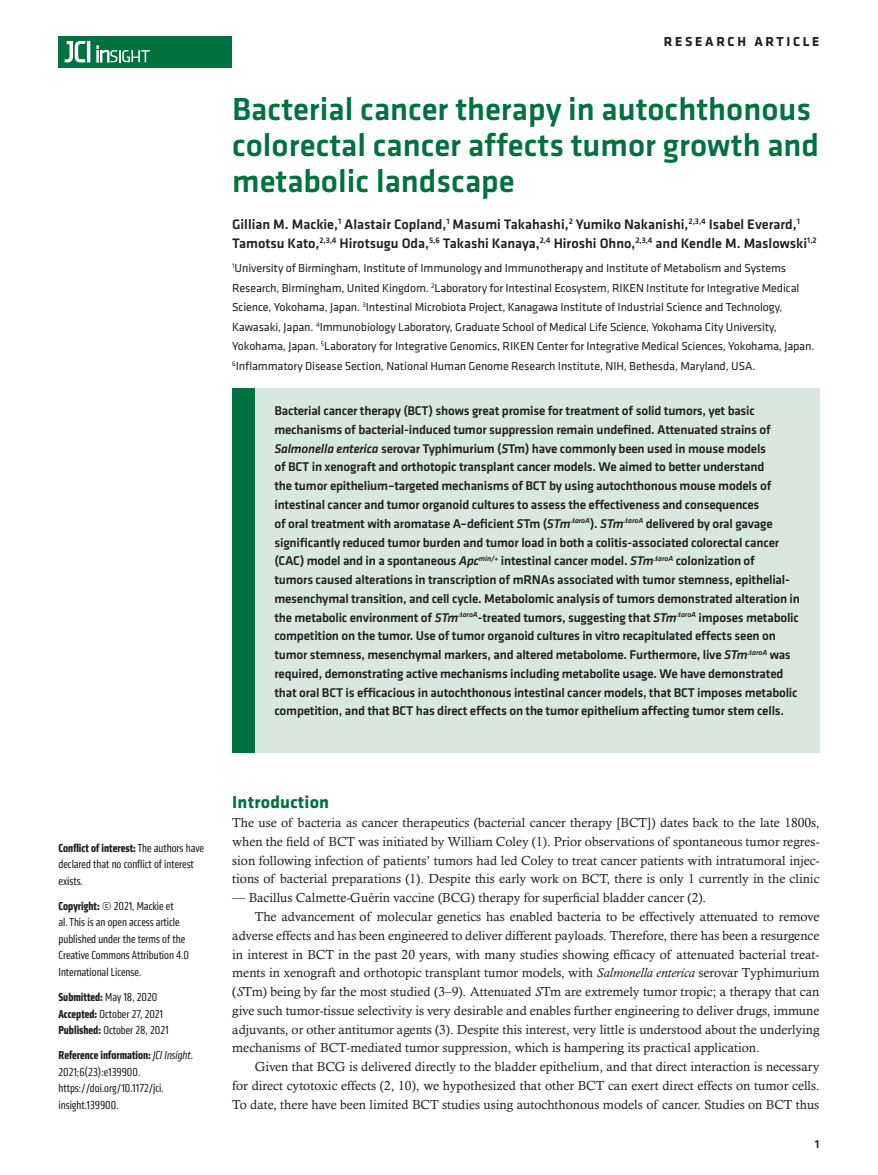
<style>
.page{position:relative;width:878px;height:1175px;background:#fff}
.page>*{position:absolute;margin:0;border:0;box-sizing:border-box;transform-origin:0 0}
.t1{font:500 33px/36px "Klavika Basic";color:#00723e}
.t2{font:700 18px "Klavika";letter-spacing:.01em;color:#00723e}
.t3{font:500 14.25px/19.5px "Klavika Basic";color:#231f20}
.t4{font:700 13.5px "Klavika Basic";letter-spacing:.2em;color:#231f20}
.t5{font:13.2px/18.8px "Calisto MT Std";color:#231f20;text-align:justify}
.t6{font:500 13.2px/18.8px "Klavika Basic";letter-spacing:-.015em;color:#231f20}
.t7{font:12px/19.5px "Klavika";letter-spacing:-.01em;color:#231f20}
.t8{font:condensed 12px/16.5px "Klavika";color:#231f20}
.t9{font:500 12px "Klavika Basic";color:#231f20}
.s1{font-style:italic}
.s2{font-weight:700}
</style>
<div class="page">
<div style="left:59px;top:36px;width:173px;height:31px;background:#00723e"></div>
<hr style="left:87px;top:41px;width:3px;height:21px;background:#fff">
<svg style="left:64px;top:41px;width:21px;height:22px"></svg>
<svg style="left:97px;top:46px;width:53px;height:16px"></svg>
<div style="left:232px;top:388px;width:587px;height:365px;background:#d8e8df"></div>
<div style="left:232px;top:388px;width:22px;height:365px;background:#00723e"></div>
<p class="t4" style="left:663px;top:32px;width:157px">RESEARCH ARTICLE</p>
<h1 class="t1" style="left:232px;top:91px;width:588px">Bacterial cancer therapy in autochthonous colorectal cancer affects tumor growth and metabolic landscape</h1>
<p class="t3" style="left:232px;top:214px;width:586px">Gillian M. Mackie,<sup>1</sup> Alastair Copland,<sup>1</sup> Masumi Takahashi,<sup>2</sup> Yumiko Nakanishi,<sup>2,3,4</sup> Isabel Everard,<sup>1<br></sup>Tamotsu Kato,<sup>2,3,4</sup> Hirotsugu Oda,<sup>5,6</sup> Takashi Kanaya,<sup>2,4</sup> Hiroshi Ohno,<sup>2,3,4</sup> and Kendle M. Maslowski<sup>1,2</sup></p>
<p class="t7" style="left:232px;top:258px;width:583px"><sup>1</sup>University of Birmingham, Institute of Immunology and Immunotherapy and Institute of Metabolism and Systems Research, Birmingham, United Kingdom. <sup>2</sup>Laboratory for Intestinal Ecosystem, RIKEN Institute for Integrative Medical Science, Yokohama, Japan. <sup>3</sup>Intestinal Microbiota Project, Kanagawa Institute of Industrial Science and Technology, Kawasaki, Japan. <sup>4</sup>Immunobiology Laboratory, Graduate School of Medical Life Science, Yokohama City University, Yokohama, Japan. <sup>5</sup>Laboratory for Integrative Genomics, RIKEN Center for Integrative Medical Sciences, Yokohama, Japan.<br><sup>6</sup>Inflammatory Disease Section, National Human Genome Research Institute, NIH, Bethesda, Maryland, USA.</p>
<p class="t6" style="left:274px;top:401px;width:527px">Bacterial cancer therapy (BCT) shows great promise for treatment of solid tumors, yet basic mechanisms of bacterial-induced tumor suppression remain undefined. Attenuated strains of <span class="s1">Salmonella enterica</span> serovar Typhimurium (<span class="s1">S</span>Tm) have commonly been used in mouse models<br>of BCT in xenograft and orthotopic transplant cancer models. We aimed to better understand<br>the tumor epithelium–targeted mechanisms of BCT by using autochthonous mouse models of intestinal cancer and tumor organoid cultures to assess the effectiveness and consequences<br>of oral treatment with aromatase A–deficient <span class="s1">S</span>Tm (<span class="s1">STm</span><sup>Δ</sup><sup>aroA</sup>). <span class="s1">STm</span><sup>Δ</sup><sup>aroA</sup> delivered by oral gavage significantly reduced tumor burden and tumor load in both a colitis-associated colorectal cancer (CAC) model and in a spontaneous <span class="s1">Apc</span><sup>min/+</sup> intestinal cancer model. <span class="s1">STm</span><sup>Δ</sup><sup>aroA</sup> colonization of<br>tumors caused alterations in transcription of mRNAs associated with tumor stemness, epithelial&shy;mesenchymal transition, and cell cycle. Metabolomic analysis of tumors demonstrated alteration in the metabolic environment of <span class="s1">STm</span><sup>Δ</sup><sup>aroA</sup>-treated tumors, suggesting that <span class="s1">STm</span><sup>Δ</sup><sup>aroA</sup> imposes metabolic competition on the tumor. Use of tumor organoid cultures in vitro recapitulated effects seen on tumor stemness, mesenchymal markers, and altered metabolome. Furthermore, live <span class="s1">STm</span><sup>Δ</sup><sup>aroA</sup> was required, demonstrating active mechanisms including metabolite usage. We have demonstrated that oral BCT is efficacious in autochthonous intestinal cancer models, that BCT imposes metabolic competition, and that BCT has direct effects on the tumor epithelium affecting tumor stem cells.</p>
<p class="t8" style="left:59px;top:839px;width:147px"><span class="s2">Conflict of interest:</span> The authors have declared that no conflict of interest exists.</p>
<p class="t8" style="left:59px;top:897px;width:132px"><span class="s2">Copyright:</span> © 2021, Mackie et<br>al. This is an open access article published under the terms of the<br>Creative Commons Attribution 4.0<br>International License.</p>
<p class="t8" style="left:59px;top:988px;width:111px"><span class="s2">Submitted:</span> May 18, 2020<br><span class="s2">Accepted:</span> October 27, 2021<br><span class="s2">Published:</span> October 28, 2021</p>
<p class="t8" style="left:59px;top:1046px;width:136px"><span class="s2">Reference information:</span> <span class="s1">JCI Insight</span>.<br>2021;6(23):e139900. https://doi.org/10.1172/jci. insight.139900.</p>
<h2 class="t2" style="left:232px;top:789px;width:98px">Introduction</h2>
<p class="t5" style="left:232px;top:813px;width:588px">The use of bacteria as cancer therapeutics (bacterial cancer therapy [BCT]) dates back to the late 1800s, when the field of BCT was initiated by William Coley (1). Prior observations of spontaneous tumor regres&shy;sion following infection of patients’ tumors had led Coley to treat cancer patients with intratumoral injec&shy;tions of bacterial preparations (1). Despite this early work on BCT, there is only 1 currently in the clinic</p>
<p class="t5" style="left:232px;top:888px;width:475px">— Bacillus Calmette-Guérin vaccine (BCG) therapy for superficial bladder cancer (2).</p>
<p class="t5" style="left:255px;top:907px;width:566px">The advancement of molecular genetics has enabled bacteria to be effectively attenuated to remove</p>
<p class="t5" style="left:232px;top:926px;width:588px">adverse effects and has been engineered to deliver different payloads. Therefore, there has been a resurgence</p>
<p class="t5" style="left:232px;top:944px;width:588px">in interest in BCT in the past 20 years, with many studies showing efficacy of attenuated bacterial treat-</p>
<p class="t5" style="left:232px;top:963px;width:588px">ments in xenograft and orthotopic transplant tumor models, with <span class="s1">Salmonella enterica</span> serovar Typhimurium</p>
<p class="t5" style="left:232px;top:982px;width:588px">(<span class="s1">S</span>Tm) being by far the most studied (3–9). Attenuated <span class="s1">S</span>Tm are extremely tumor tropic; a therapy that can</p>
<p class="t5" style="left:232px;top:1001px;width:588px">give such tumor-tissue selectivity is very desirable and enables further engineering to deliver drugs, immune</p>
<p class="t5" style="left:232px;top:1019px;width:588px">adjuvants, or other antitumor agents (3). Despite this interest, very little is understood about the underlying</p>
<p class="t5" style="left:232px;top:1038px;width:529px">mechanisms of BCT-mediated tumor suppression, which is hampering its practical application.</p>
<p class="t5" style="left:255px;top:1057px;width:566px">Given that BCG is delivered directly to the bladder epithelium, and that direct interaction is necessary</p>
<p class="t5" style="left:232px;top:1076px;width:588px">for direct cytotoxic effects (2, 10), we hypothesized that other BCT can exert direct effects on tumor cells.</p>
<p class="t5" style="left:232px;top:1094px;width:588px">To date, there have been limited BCT studies using autochthonous models of cancer. Studies on BCT thus</p>
<p class="t9" style="left:814px;top:1135px;width:6px">1</p>
</div>
